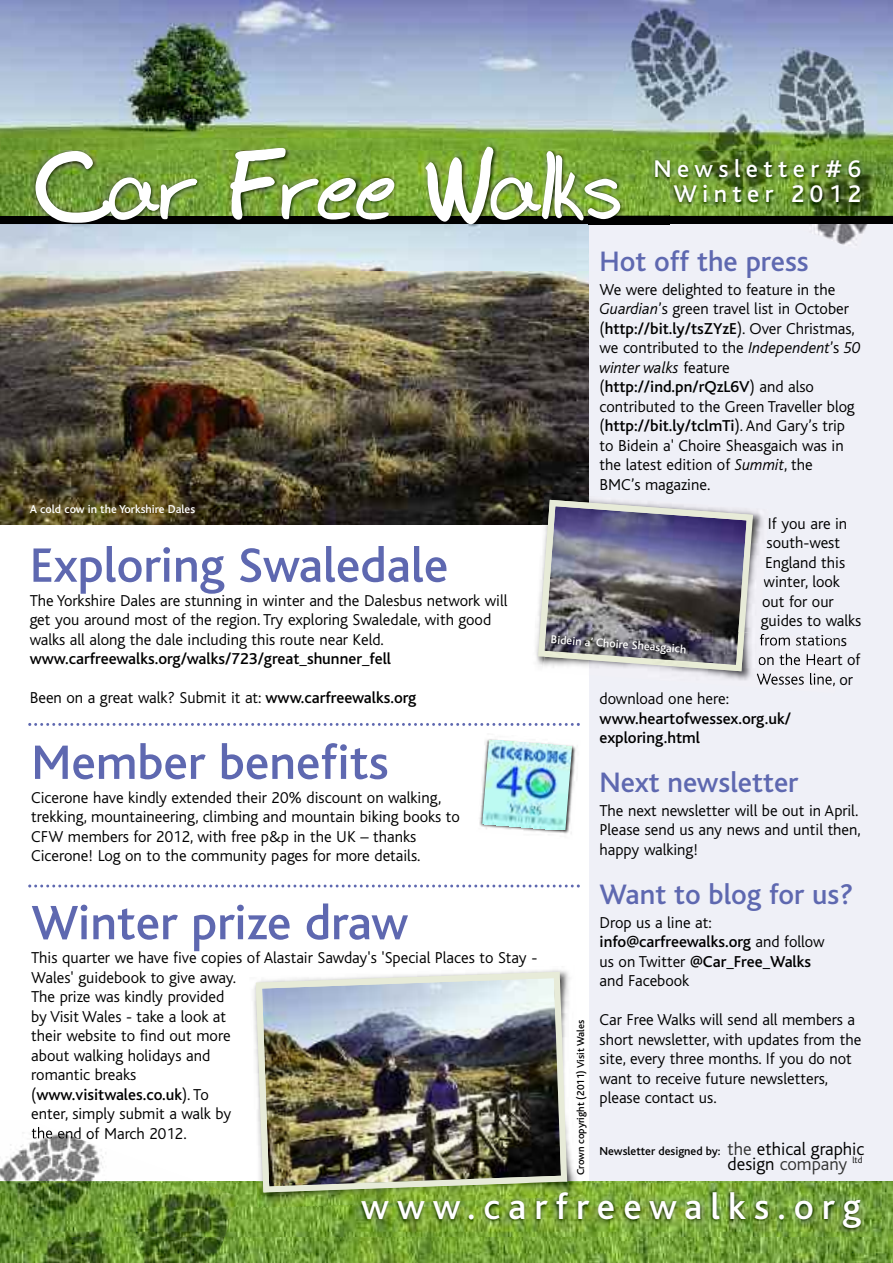
<style>
.page{position:relative;width:893px;height:1263px;background:#fff}
.page>*{position:absolute;margin:0;border:0;box-sizing:border-box;transform-origin:0 0}
.t1{font:700 85.8px "Bud Hand";color:#fff}
.t2{font:500 50.55px "Bliss";color:#5e68b0}
.t3{font:500 37.8px "Bliss";letter-spacing:.215em;color:#fff}
.t4{font:500 29.4px "Bliss";color:#5e68b0}
.t5{font:500 25.2px/25.2px "Bliss";letter-spacing:.215em;color:#fff;text-align:right}
.t6{font:300 18.6px/15.5px "Bliss";color:#000}
.t7{font:300 16.5px/19.5px "Bliss";color:#000}
.t8{font:500 16.5px/19.5px "Bliss";color:#000}
.t9{font:500 12px "Bliss";color:#fff}
.t10{font:500 12px "Bliss";color:#000}
.t11{font:500 10.5px "Bliss";color:#000}
.s1{font-style:italic}
.s2{font-weight:500}
.s3{color:#333}
</style>
<div class="page">
<div style="left:589px;top:203px;width:304px;height:983px;background:#eff0f7"></div>
<img style="left:0;top:224px;width:589px;height:301px">
<img style="left:225px;top:1181px;width:668px;height:82px">
<img style="left:0;top:0;width:893px;height:216px">
<img style="left:809px;top:224px;width:59px;height:21px">
<img style="left:782px;top:223px;width:86px;height:1px">
<img style="left:613px;top:0;width:277px;height:151px">
<img style="left:1px;top:222px;width:669px;height:48px">
<img style="left:1px;top:151px;width:370px;height:71px">
<img style="left:1px;top:138px;width:669px;height:13px">
<img style="left:0;top:1130px;width:106px;height:51px">
<img style="left:32px;top:1127px;width:47px;height:12px">
<img style="left:0;top:1181px;width:225px;height:82px">
<img style="left:871px;top:216px;width:22px;height:7px">
<div style="left:371px;top:216px;width:392px;height:7px;background:#000"></div>
<img style="left:890px;top:151px;width:3px;height:65px">
<img style="left:763px;top:216px;width:108px;height:7px">
<img style="left:371px;top:151px;width:519px;height:65px">
<img style="left:613px;top:151px;width:57px;height:31px">
<img style="left:371px;top:175px;width:23px;height:45px">
<img style="left:426px;top:151px;width:158px;height:72px">
<svg style="left:28px;top:723px;width:552px;height:3px"></svg>
<svg style="left:28px;top:884px;width:552px;height:3px"></svg>
<img style="left:479px;top:739px;width:97px;height:95px">
<img style="left:482px;top:740px;width:90px;height:90px">
<img style="left:253px;top:970px;width:317px;height:213px">
<img style="left:239px;top:1183px;width:643px;height:54px">
<img style="left:18px;top:1183px;width:221px;height:54px">
<img style="left:257px;top:1183px;width:326px;height:25px">
<img style="left:263px;top:1183px;width:265px;height:9px">
<img style="left:269px;top:1183px;width:93px;height:3px">
<img style="left:531px;top:496px;width:232px;height:59px">
<img style="left:542px;top:493px;width:47px;height:4px">
<img style="left:760px;top:634px;width:79px;height:12px">
<img style="left:760px;top:653px;width:78px;height:12px">
<img style="left:760px;top:673px;width:75px;height:13px">
<img style="left:705px;top:658px;width:55px;height:25px">
<svg style="left:535px;top:497px;width:223px;height:177px"></svg>
<img style="left:544px;top:632px;width:200px;height:39px">
<img style="left:545px;top:618px;width:193px;height:47px">
<h1 class="t1" style="left:39px;top:138px;width:583px">Car Free Walks</h1>
<h3 class="t5" style="left:654px;top:159px;width:209px">Newsletter#6<br>Winter 2012</h3>
<h3 class="t4" style="left:600px;top:251px;width:211px">Hot off the press</h3>
<p class="t7" style="left:600px;top:281px;width:262px">We were delighted to feature in the <span class="s1">Guardian</span>’s green travel list in October (<span class="s2">http://bit.ly/tsZYzE</span>). Over Christmas, we contributed to the <span class="s1">Independent</span>’s <span class="s1">50 winter walks</span> feature (<span class="s2">http://ind.pn/rQzL6V</span>) and also contributed to the Green Traveller blog (<span class="s2">http://bit.ly/tclmTi</span>). And Gary’s trip to Bidein a' Choire Sheasgaich was in the latest edition of <span class="s1">Summit</span>, the<br>BMC’s magazine.</p>
<p class="t7" style="left:768px;top:515px;width:81px">If you are in</p>
<p class="t7" style="left:766px;top:534px;width:75px">south-west</p>
<p class="t7" style="left:765px;top:554px;width:82px">England this</p>
<p class="t7" style="left:764px;top:573px;width:78px">winter, look</p>
<p class="t7" style="left:762px;top:593px;width:73px">out for our</p>
<p class="t7" style="left:761px;top:612px;width:102px">guides to walks</p>
<p class="t7" style="left:759px;top:632px;width:89px">from stations</p>
<p class="t9" style="left:30px;top:505px;width:167px">A cold cow in the Yorkshire Dales</p>
<h2 class="t2" style="left:30px;top:548px;width:420px">Exploring Swaledale</h2>
<p class="t7" style="left:30px;top:592px;width:479px">The Yorkshire Dales are stunning in winter and the Dalesbus network will get you around most of the region. Try exploring Swaledale, with good walks all along the dale including this route near Keld.</p>
<p class="t8" style="left:30px;top:651px;width:363px">www.carfreewalks.org/walks/723/great_shunner_fell</p>
<p class="t7" style="left:30px;top:689px;width:388px">Been on a great walk? Submit it at: <span class="s2">www.carfreewalks.org</span></p>
<p class="t9" style="left:551px;top:635px;width:137px;rotate:4deg">Bidein a’ Choire Sheasgaich</p>
<p class="t7" style="left:600px;top:690px;width:131px">download one here:</p>
<p class="t8" style="left:600px;top:710px;width:193px">www.heartofwessex.org.uk/ exploring.html</p>
<h3 class="t4" style="left:600px;top:773px;width:200px">Next newsletter</h3>
<p class="t7" style="left:600px;top:802px;width:263px">The next newsletter will be out in April.<br>Please send us any news and until then, happy walking!</p>
<h3 class="t4" style="left:600px;top:884px;width:255px">Want to blog for us?</h3>
<p class="t7" style="left:600px;top:914px;width:226px">Drop us a line at: <span class="s2">info@carfreewalks.org</span> and follow us on Twitter <span class="s2">@Car_Free_Walks </span>and Facebook</p>
<p class="t7" style="left:600px;top:1011px;width:263px">Car Free Walks will send all members a short newsletter, with updates from the site, every three months. If you do not want to receive future newsletters, please contact us.</p>
<h2 class="t2" style="left:31px;top:746px;width:359px">Member benefits</h2>
<p class="t7" style="left:31px;top:789px;width:430px">Cicerone have kindly extended their 20% discount on walking, trekking, mountaineering, climbing and mountain biking books to CFW members for 2012, with free p&amp;p in the UK – thanks Cicerone! Log on to the community pages for more details.</p>
<h2 class="t2" style="left:31px;top:906px;width:378px">Winter prize draw</h2>
<p class="t7" style="left:31px;top:949px;width:508px">This quarter we have five copies of Alastair Sawday's 'Special Places to Stay -<br>Wales' guidebook to give away.<br>The prize was kindly provided<br>by Visit Wales - take a look at<br>their website to find out more<br>about walking holidays and<br>romantic breaks<br>(<span class="s2">www.visitwales.co.uk</span>). To<br>enter, simply submit a walk by<br>the end of March 2012.</p>
<p class="t11" style="left:577px;top:1175px;width:157px;rotate:-90deg">Crown copyright (2011) Visit Wales</p>
<h3 class="t3" style="left:361px;top:1194px;width:501px">www.carfreewalks.org</h3>
<p class="t6" style="left:728px;top:1143px;width:138px"><span class="s3">the</span> ethical graphic design <span class="s3">company</span> <sup>ltd</sup></p>
<p class="t10" style="left:600px;top:1147px;width:122px">Newsletter designed by:</p>
</div>
